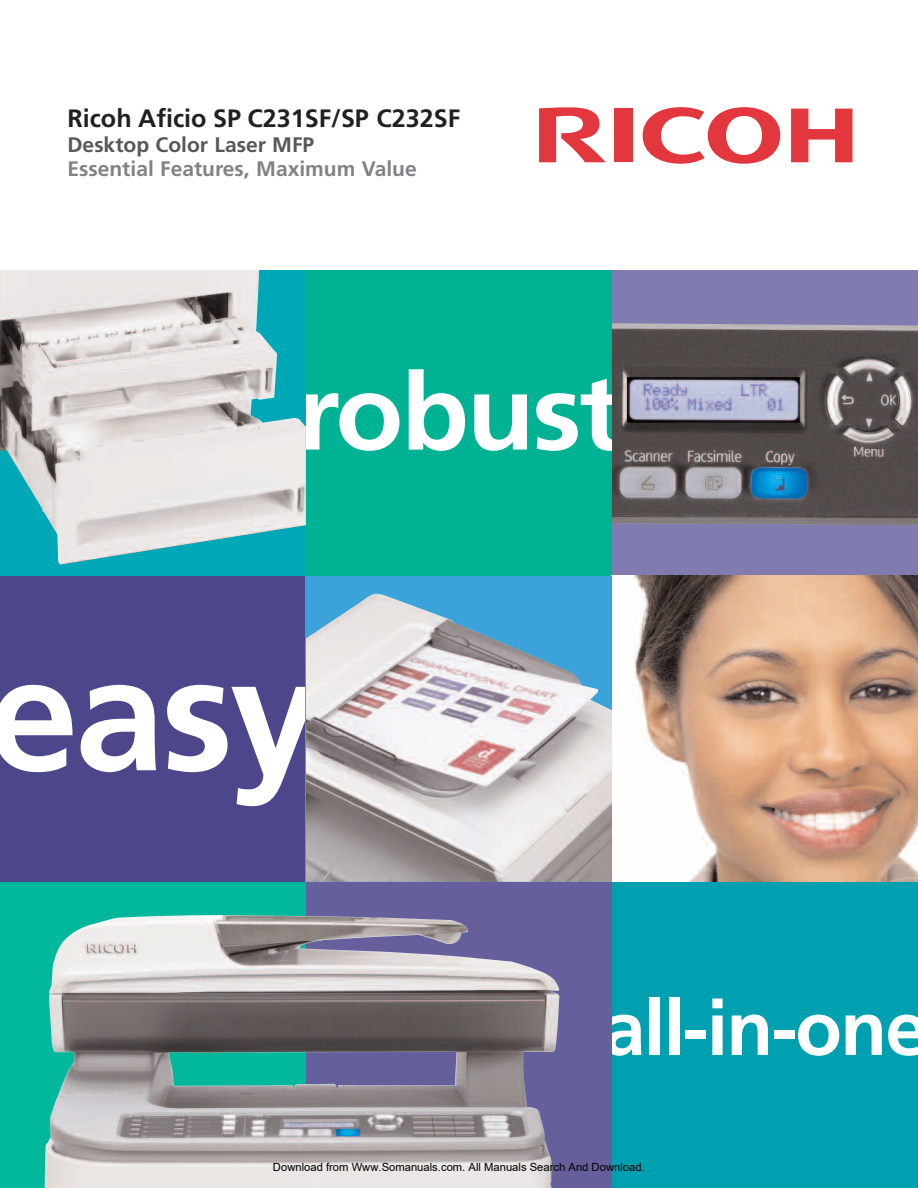
<style>
.page{position:relative;width:918px;height:1188px;background:#fff}
.page>*{position:absolute;margin:0;border:0;box-sizing:border-box;transform-origin:0 0}
.t1{font:700 162px "Frutiger";color:#fff}
.t2{font:700 107.1px "Frutiger";letter-spacing:-.02em;color:#fff;scale:1.04 1}
.t3{font:700 76.5px "Frutiger";letter-spacing:-.02em;color:#fff}
.t4{font:700 25.2px "Frutiger";color:#231f20}
.t5{font:700 21px "Frutiger";color:#808285}
.t6{font:700 21px "Frutiger";color:#57585a}
.t7{font:11.25px "Arial";color:#000}
</style>
<div class="page">
<svg style="left:643px;top:107px;width:137px;height:57px"></svg>
<svg style="left:791px;top:109px;width:61px;height:53px"></svg>
<div style="left:614px;top:109px;width:18px;height:53px;background:#e1373d"></div>
<svg style="left:539px;top:107px;width:67px;height:55px"></svg>
<div style="left:612px;top:882px;width:306px;height:306px;background:#00a0b0"></div>
<div style="left:306px;top:270px;width:306px;height:306px;background:#00b294"></div>
<div style="left:306px;top:882px;width:306px;height:306px;background:#65609c"></div>
<div style="left:612px;top:270px;width:306px;height:306px;background:#817caf"></div>
<img style="left:612px;top:323px;width:306px;height:202px">
<div style="left:0;top:270px;width:306px;height:306px;background:#00a7b6"></div>
<img style="left:0;top:270px;width:306px;height:295px">
<div style="left:0;top:576px;width:306px;height:306px;background:#4c478a"></div>
<div style="left:0;top:882px;width:306px;height:306px;background:#01b79c"></div>
<img style="left:634px;top:576px;width:284px;height:306px">
<div style="left:306px;top:576px;width:306px;height:306px;background:#3ca2da"></div>
<img style="left:306px;top:594px;width:306px;height:288px">
<img style="left:44px;top:915px;width:515px;height:273px">
<h3 class="t4" style="left:68px;top:108px;width:394px">Ricoh Aficio SP C231SF/SP C232SF</h3>
<h3 class="t6" style="left:68px;top:136px;width:248px">Desktop Color Laser MFP</h3>
<h3 class="t5" style="left:68px;top:160px;width:351px">Essential Features, Maximum Value</h3>
<h2 class="t2" style="left:297px;top:369px;width:315px">robust</h2>
<h1 class="t1" style="left:-12px;top:649px;width:333px">easy</h1>
<h3 class="t3" style="left:603px;top:998px;width:326px">all-in-one</h3>
<p class="t7" style="left:273px;top:1160px;width:373px">Download from Www.Somanuals.com. All Manuals Search And Download.</p>
</div>
